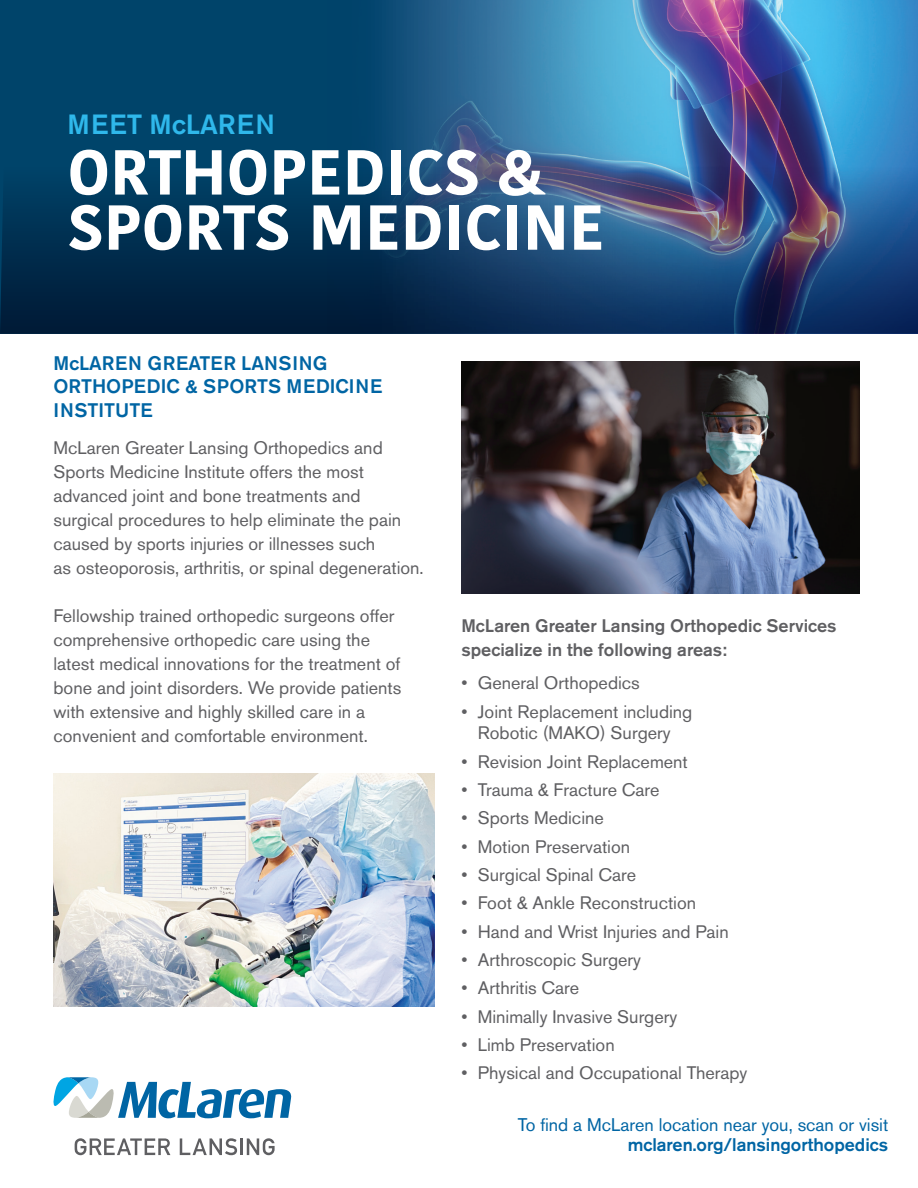
<style>
.page{position:relative;width:918px;height:1188px;background:#fff}
.page>*{position:absolute;margin:0;border:0;box-sizing:border-box;transform-origin:0 0}
.t1{font:700 63.3px/55.2px "Kohinoor Devanagari";color:#fff}
.t2{font:500 27.6px "Akzidenz Grotesk BE";color:#2fb8eb}
.t3{font:500 19.5px/23.4px "Akzidenz Grotesk BE";color:#0065a4}
.t4{font:18.15px "Akzidenz Grotesk BE";color:#0065a4}
.t5{font:500 18.15px "Akzidenz Grotesk BE";color:#0065a4}
.t6{font:18px/24px "Akzidenz Grotesk BE";color:#5f5f62}
.t7{font:500 18px/24px "Akzidenz Grotesk BE";color:#5f5f62}
</style>
<div class="page">
<div style="left:0;top:0;width:918px;height:334px;background:#00446a"></div>
<img style="left:386px;top:0;width:532px;height:167px">
<img style="left:0;top:167px;width:918px;height:167px">
<svg style="left:54px;top:1077px;width:237px;height:41px"></svg>
<svg style="left:75px;top:1138px;width:95px;height:17px"></svg>
<svg style="left:180px;top:1138px;width:57px;height:17px"></svg>
<hr style="left:240px;top:1138px;width:3px;height:17px;background:#5f5f62">
<svg style="left:247px;top:1138px;width:28px;height:17px"></svg>
<img style="left:461px;top:361px;width:398px;height:233px">
<img style="left:54px;top:773px;width:381px;height:233px">
<h2 class="t2" style="left:68px;top:107px;width:209px">MEET McLAREN</h2>
<h1 class="t1" style="left:68px;top:143px;width:539px">ORTHOPEDICS &amp;<br>SPORTS MEDICINE</h1>
<p class="t3" style="left:54px;top:351px;width:330px">McLAREN GREATER LANSING<br>ORTHOPEDIC &amp; SPORTS MEDICINE<br>INSTITUTE</p>
<p class="t6" style="left:54px;top:436px;width:372px">McLaren Greater Lansing Orthopedics and Sports Medicine Institute offers the most advanced joint and bone treatments and surgical procedures to help eliminate the pain caused by sports injuries or illnesses such<br>as osteoporosis, arthritis, or spinal degeneration.</p>
<p class="t6" style="left:54px;top:604px;width:350px">Fellowship trained orthopedic surgeons offer comprehensive orthopedic care using the latest medical innovations for the treatment of bone and joint disorders. We provide patients with extensive and highly skilled care in a convenient and comfortable environment.</p>
<p class="t7" style="left:461px;top:614px;width:377px">McLaren Greater Lansing Orthopedic Services specialize in the following areas:</p>
<p class="t6" style="left:461px;top:671px;width:180px">• General Orthopedics</p>
<p class="t6" style="left:461px;top:701px;width:233px;line-height:21.6px;text-align:center">• Joint Replacement including<br>Robotic (MAKO) Surgery</p>
<p class="t6" style="left:461px;top:749px;width:228px">• Revision Joint Replacement</p>
<p class="t6" style="left:461px;top:778px;width:200px">• Trauma &amp; Fracture Care</p>
<p class="t6" style="left:461px;top:806px;width:144px">• Sports Medicine</p>
<p class="t6" style="left:461px;top:834px;width:170px">• Motion Preservation</p>
<p class="t6" style="left:461px;top:863px;width:176px">• Surgical Spinal Care</p>
<p class="t6" style="left:461px;top:891px;width:236px">• Foot &amp; Ankle Reconstruction</p>
<p class="t6" style="left:461px;top:919px;width:269px">• Hand and Wrist Injuries and Pain</p>
<p class="t6" style="left:461px;top:948px;width:181px">• Arthroscopic Surgery</p>
<p class="t6" style="left:461px;top:976px;width:119px">• Arthritis Care</p>
<p class="t6" style="left:461px;top:1004px;width:217px">• Minimally Invasive Surgery</p>
<p class="t6" style="left:461px;top:1033px;width:155px">• Limb Preservation</p>
<p class="t6" style="left:461px;top:1061px;width:288px">• Physical and Occupational Therapy</p>
<p class="t4" style="left:518px;top:1114px;width:372px">To find a McLaren location near you, scan or visit</p>
<p class="t5" style="left:628px;top:1133px;width:262px">mclaren.org/lansingorthopedics</p>
</div>
